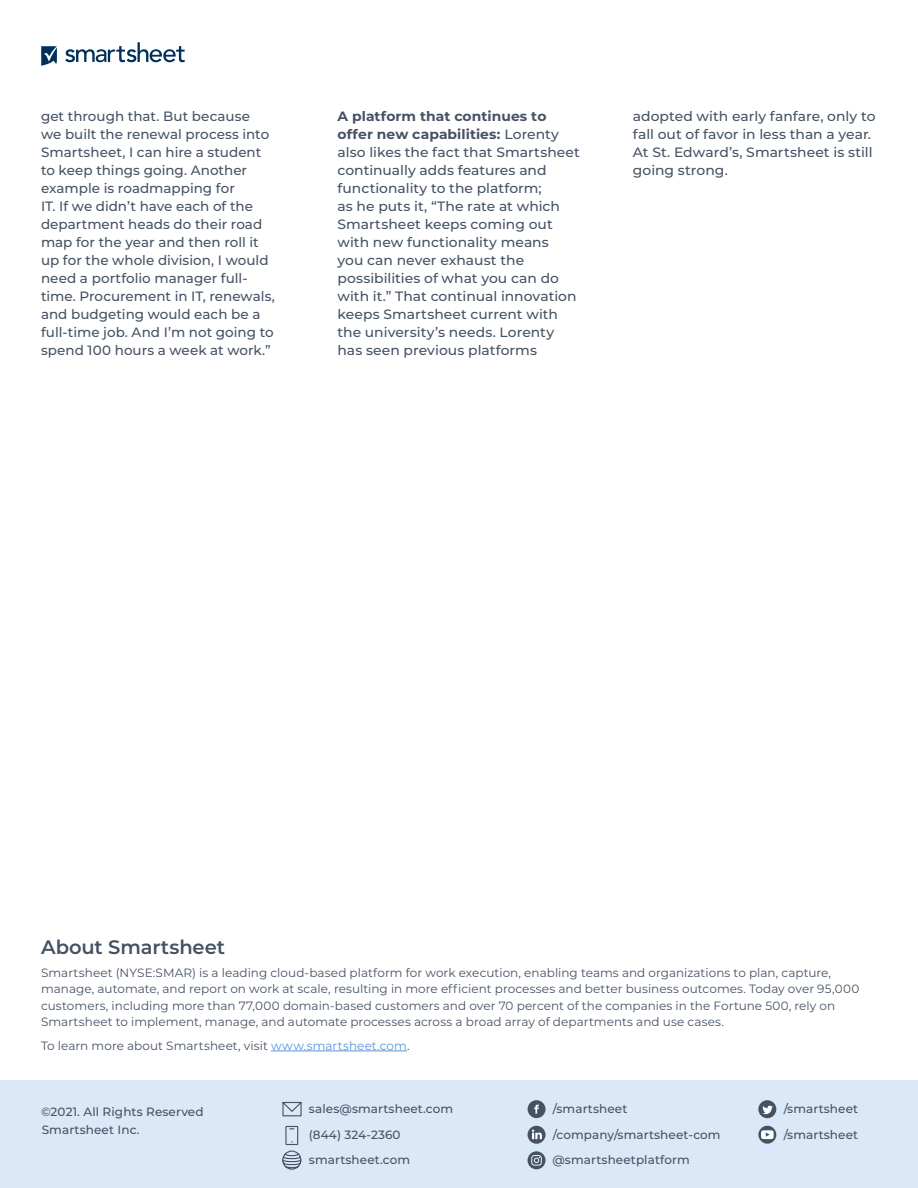
<style>
.page{position:relative;width:918px;height:1188px;background:#fff}
.page>*{position:absolute;margin:0;border:0;box-sizing:border-box;transform-origin:0 0}
.t1{font:600 19.5px "Montserrat";color:#455264}
.Body_Copy_3_Column{font:500 13.5px/18px "Montserrat";color:#455264}
.About_Smartsheet{font:12px/16.5px "Montserrat";letter-spacing:.005em;color:#455264}
.Size6_-_Fine_Print{font:500 12px/18px "Montserrat";letter-spacing:.01em;color:#455264}
.s1{font-weight:700}
.s2{color:#5895df}
</style>
<div class="page">
<div style="left:0;top:1080px;width:918px;height:108px;background:#dbe8f8"></div>
<hr style="left:271px;top:1051px;width:136px;height:1px;background:#5895df">
<div style="left:758px;top:1100px;width:18px;height:18px;background:#455264;border-radius:50%"></div>
<svg style="left:762px;top:1106px;width:11px;height:8px"></svg>
<svg style="left:758px;top:1126px;width:18px;height:18px"></svg>
<div style="left:528px;top:1100px;width:18px;height:18px;background:#455264;border-radius:50%"></div>
<svg style="left:534px;top:1105px;width:5px;height:9px"></svg>
<svg style="left:528px;top:1126px;width:18px;height:18px"></svg>
<svg style="left:532px;top:1130px;width:10px;height:9px"></svg>
<svg style="left:282px;top:1102px;width:20px;height:15px"></svg>
<svg style="left:282px;top:1125px;width:20px;height:45px"></svg>
<div style="left:528px;top:1151px;width:18px;height:18px;background:#455264;border-radius:50%"></div>
<svg style="left:531px;top:1155px;width:11px;height:11px"></svg>
<svg style="left:65px;top:42px;width:120px;height:20px"></svg>
<svg style="left:41px;top:46px;width:16px;height:20px"></svg>
<p class="Body_Copy_3_Column" style="left:41px;top:107px;width:235px">get through that. But because<br>we built the renewal process into<br>Smartsheet, I can hire a student to keep things going. Another example is roadmapping for<br>IT. If we didn’t have each of the department heads do their road map for the year and then roll it up for the whole division, I would need a portfolio manager full&shy;time. Procurement in IT, renewals, and budgeting would each be a full-time job. And I’m not going to spend 100 hours a week at work.”</p>
<p class="Body_Copy_3_Column" style="left:338px;top:107px;width:244px"><span class="s1">A platform that continues to offer new capabilities:</span> Lorenty also likes the fact that Smartsheet continually adds features and functionality to the platform;<br>as he puts it, “The rate at which<br>Smartsheet keeps coming out with new functionality means<br>you can never exhaust the possibilities of what you can do with it.” That continual innovation keeps Smartsheet current with the university’s needs. Lorenty has seen previous platforms</p>
<p class="Body_Copy_3_Column" style="left:633px;top:107px;width:244px">adopted with early fanfare, only to fall out of favor in less than a year.<br>At St. Edward’s, Smartsheet is still going strong.</p>
<h2 class="t1" style="left:41px;top:933px;width:185px">About Smartsheet</h2>
<p class="About_Smartsheet" style="left:41px;top:964px;width:820px">Smartsheet (NYSE:SMAR) is a leading cloud-based platform for work execution, enabling teams and organizations to plan, capture, manage, automate, and report on work at scale, resulting in more efficient processes and better business outcomes. Today over 95,000 customers, including more than 77,000 domain-based customers and over 70 percent of the companies in the Fortune 500, rely on Smartsheet to implement, manage, and automate processes across a broad array of departments and use cases.</p>
<p class="About_Smartsheet" style="left:41px;top:1037px;width:370px">To learn more about Smartsheet, visit <span class="s2">www.smartsheet.com</span>.</p>
<p class="Size6_-_Fine_Print" style="left:41px;top:1102px;width:164px">©2021. All Rights Reserved<br>Smartsheet Inc.</p>
<p class="Size6_-_Fine_Print" style="left:784px;top:1100px;width:76px">/smartsheet</p>
<p class="Size6_-_Fine_Print" style="left:553px;top:1100px;width:76px">/smartsheet</p>
<p class="Size6_-_Fine_Print" style="left:553px;top:1125px;width:169px">/company/smartsheet-com</p>
<p class="Size6_-_Fine_Print" style="left:552px;top:1151px;width:139px">@smartsheetplatform</p>
<p class="Size6_-_Fine_Print" style="left:309px;top:1100px;width:146px">sales@smartsheet.com</p>
<p class="Size6_-_Fine_Print" style="left:309px;top:1125px;width:93px">(844) 324-2360</p>
<p class="Size6_-_Fine_Print" style="left:309px;top:1151px;width:103px">smartsheet.com</p>
<p class="Size6_-_Fine_Print" style="left:784px;top:1125px;width:76px">/smartsheet</p>
</div>
